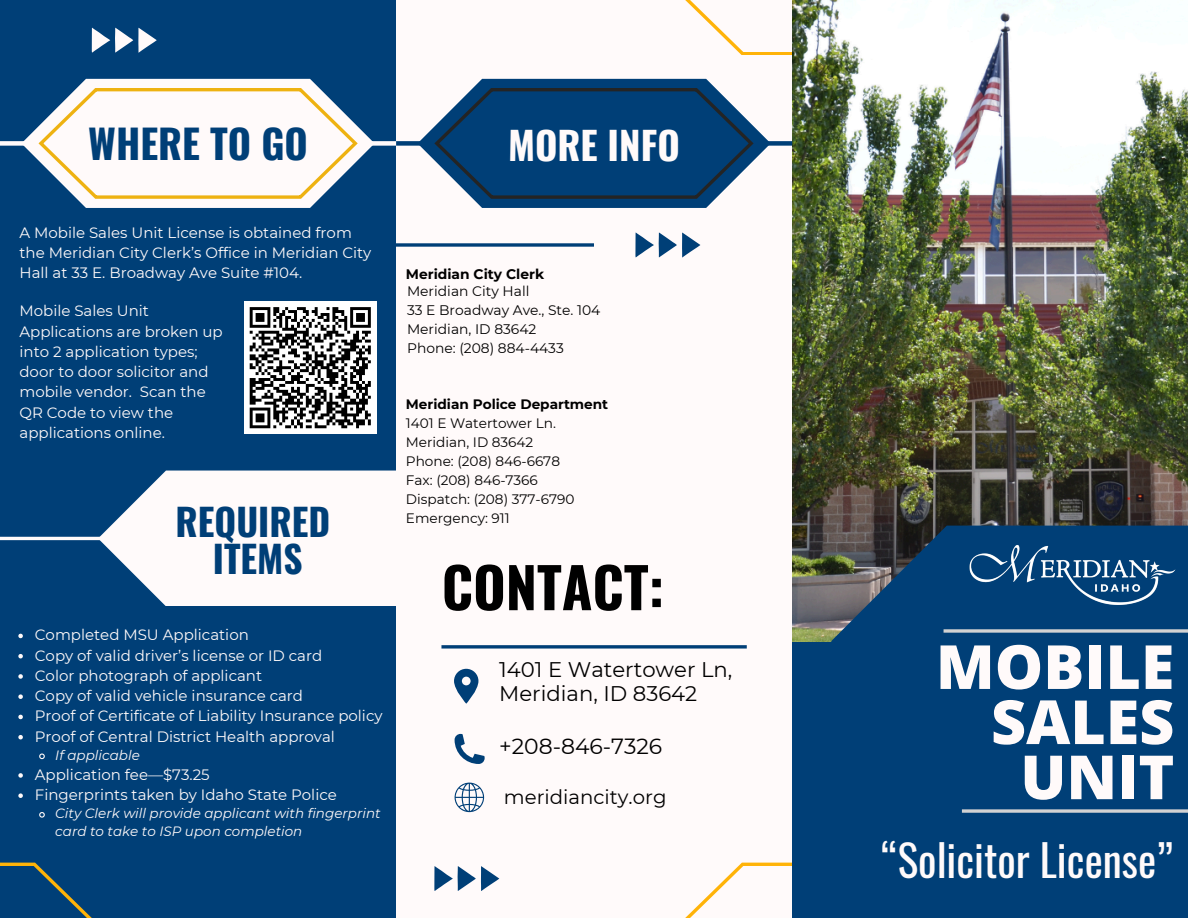
<style>
.page{position:relative;width:1188px;height:918px;background:#fff}
.page>*{position:absolute;margin:0;border:0;box-sizing:border-box;transform-origin:0 0}
.t1{font:800 60.9px/55.2px "Open Sans";color:#fffafa;text-align:right}
.t2{font:700 55.65px "Oswald";color:#000}
.t3{font:43.35px "Oswald";color:#fffafa}
.t4{font:700 39.9px "Oswald";color:#003f77}
.t5{font:700 38.4px "Oswald";color:#fffafa}
.t6{font:700 37.2px/37.2px "Oswald";color:#003f77;text-align:center}
.t7{font:21.9px "Montserrat";color:#000}
.t8{font:21.15px/23.7px "Montserrat";color:#000}
.t9{font:19.65px "Montserrat";color:#000}
.t10{font:15px/20.2px "Montserrat";color:#fffafa}
.t11{font:13.8px/19px "Montserrat";color:#000}
.t12{font:700 13.8px "Montserrat";color:#000}
.t13{font:13.65px "Montserrat";color:#000}
.t14{font:700 13.65px "Montserrat";color:#000}
.t15{font:italic 13.5px/18px "Montserrat";color:#fffafa}
</style>
<div class="page">
<div style="left:396px;top:0;width:396px;height:918px;background:#fffafa"></div>
<svg style="left:685px;top:863px;width:319px;height:55px"></svg>
<div style="left:792px;top:0;width:396px;height:917px;background:#003f77"></div>
<svg style="left:685px;top:0;width:107px;height:55px"></svg>
<img style="left:792px;top:0;width:396px;height:641px">
<div style="left:0;top:0;width:396px;height:918px;background:#003f77"></div>
<svg style="left:98px;top:471px;width:298px;height:135px;background:#e2e4eb"></svg>
<svg style="left:831px;top:526px;width:357px;height:116px"></svg>
<svg style="left:944px;top:629px;width:244px;height:4px"></svg>
<svg style="left:962px;top:809px;width:226px;height:4px"></svg>
<svg style="left:420px;top:79px;width:348px;height:129px"></svg>
<div style="left:396px;top:141px;width:396px;height:5px;background:#003f77"></div>
<svg style="left:434px;top:88px;width:320px;height:110px;background:#174d7c"></svg>
<svg style="left:396px;top:243px;width:198px;height:4px"></svg>
<svg style="left:434px;top:866px;width:65px;height:25px"></svg>
<svg style="left:635px;top:232px;width:65px;height:25px"></svg>
<svg style="left:441px;top:645px;width:306px;height:4px"></svg>
<svg style="left:454px;top:782px;width:30px;height:30px"></svg>
<svg style="left:454px;top:669px;width:24px;height:35px"></svg>
<svg style="left:455px;top:734px;width:30px;height:30px"></svg>
<svg style="left:24px;top:79px;width:348px;height:129px"></svg>
<div style="left:0;top:141px;width:396px;height:5px;background:#fffafa"></div>
<svg style="left:39px;top:88px;width:319px;height:111px;background:#e9e7e2"></svg>
<svg style="left:0;top:863px;width:92px;height:55px"></svg>
<hr style="left:0;top:537px;width:109px;height:3px;background:#fffafa">
<svg style="left:92px;top:28px;width:65px;height:24px"></svg>
<div style="left:244px;top:301px;width:133px;height:133px;background:#fff"></div>
<svg style="left:249px;top:307px;width:122px;height:122px"></svg>
<img style="left:962px;top:542px;width:218px;height:66px">
<svg style="left:18px;top:634px;width:5px;height:4px"></svg>
<svg style="left:18px;top:654px;width:5px;height:4px"></svg>
<svg style="left:18px;top:674px;width:5px;height:5px"></svg>
<svg style="left:18px;top:694px;width:5px;height:5px"></svg>
<svg style="left:18px;top:715px;width:5px;height:4px"></svg>
<svg style="left:18px;top:735px;width:5px;height:4px"></svg>
<svg style="left:39px;top:753px;width:6px;height:7px"></svg>
<svg style="left:18px;top:773px;width:5px;height:5px"></svg>
<svg style="left:18px;top:793px;width:5px;height:5px"></svg>
<svg style="left:39px;top:812px;width:6px;height:6px"></svg>
<h6 class="t4" style="left:88px;top:112px;width:221px">WHERE TO GO</h6>
<p class="t5" style="left:508px;top:115px;width:173px">MORE INFO</p>
<h2 class="t10" style="left:19px;top:222px;width:353px">A Mobile Sales Unit License is obtained from the Meridian City Clerk’s Office in Meridian City<br>Hall at 33 E. Broadway Ave Suite #104.</h2>
<p class="t10" style="left:19px;top:301px;width:205px">Mobile Sales Unit<br>Applications are broken up into 2 application types; door to door solicitor and mobile vendor. Scan the<br>QR Code to view the applications online.</p>
<p class="t6" style="left:176px;top:502px;width:156px">REQUIRED<br>ITEMS</p>
<p class="t10" style="left:35px;top:625px;width:216px">Completed MSU Application</p>
<p class="t10" style="left:35px;top:645px;width:289px">Copy of valid driver’s license or ID card</p>
<p class="t10" style="left:35px;top:665px;width:229px">Color photograph of applicant</p>
<p class="t10" style="left:35px;top:686px;width:270px">Copy of valid vehicle insurance card</p>
<p class="t10" style="left:35px;top:706px;width:349px">Proof of Certificate of Liability Insurance policy</p>
<h1 class="t10" style="left:35px;top:726px;width:302px">Proof of Central District Health approval</h1>
<p class="t15" style="left:55px;top:746px;width:86px">If applicable</p>
<h5 class="t10" style="left:35px;top:764px;width:176px">Application fee—$73.25</h5>
<p class="t10" style="left:35px;top:785px;width:304px">Fingerprints taken by Idaho State Police</p>
<h5 class="t15" style="left:55px;top:804px;width:327px">City Clerk will provide applicant with fingerprint card to take to ISP upon completion</h5>
<p class="t12" style="left:406px;top:265px;width:140px">Meridian City Clerk</p>
<p class="t11" style="left:407px;top:281px;width:195px">Meridian City Hall<br>33 E Broadway Ave., Ste. 104<br>Meridian, ID 83642<br>Phone: (208) 884-4433</p>
<p class="t14" style="left:406px;top:395px;width:204px">Meridian Police Department</p>
<p class="t13" style="left:406px;top:414px;width:152px">1401 E Watertower Ln.</p>
<p class="t13" style="left:406px;top:433px;width:129px">Meridian, ID 83642</p>
<p class="t13" style="left:406px;top:453px;width:156px">Phone: (208) 846-6678</p>
<p class="t13" style="left:406px;top:472px;width:134px">Fax: (208) 846-7366</p>
<h4 class="t13" style="left:406px;top:491px;width:170px">Dispatch: (208) 377-6790</h4>
<p class="t13" style="left:406px;top:510px;width:105px">Emergency: 911</p>
<p class="t2" style="left:442px;top:544px;width:224px">CONTACT:</p>
<p class="t8" style="left:499px;top:658px;width:235px">1401 E Watertower Ln,<br>Meridian, ID 83642</p>
<p class="t7" style="left:499px;top:733px;width:165px">+208-846-7326</p>
<p class="t9" style="left:504px;top:785px;width:164px">meridiancity.org</p>
<p class="t1" style="left:936px;top:638px;width:240px">MOBILE<br>SALES<br>UNIT</p>
<p class="t3" style="left:881px;top:826px;width:293px">“Solicitor License”</p>
</div>
